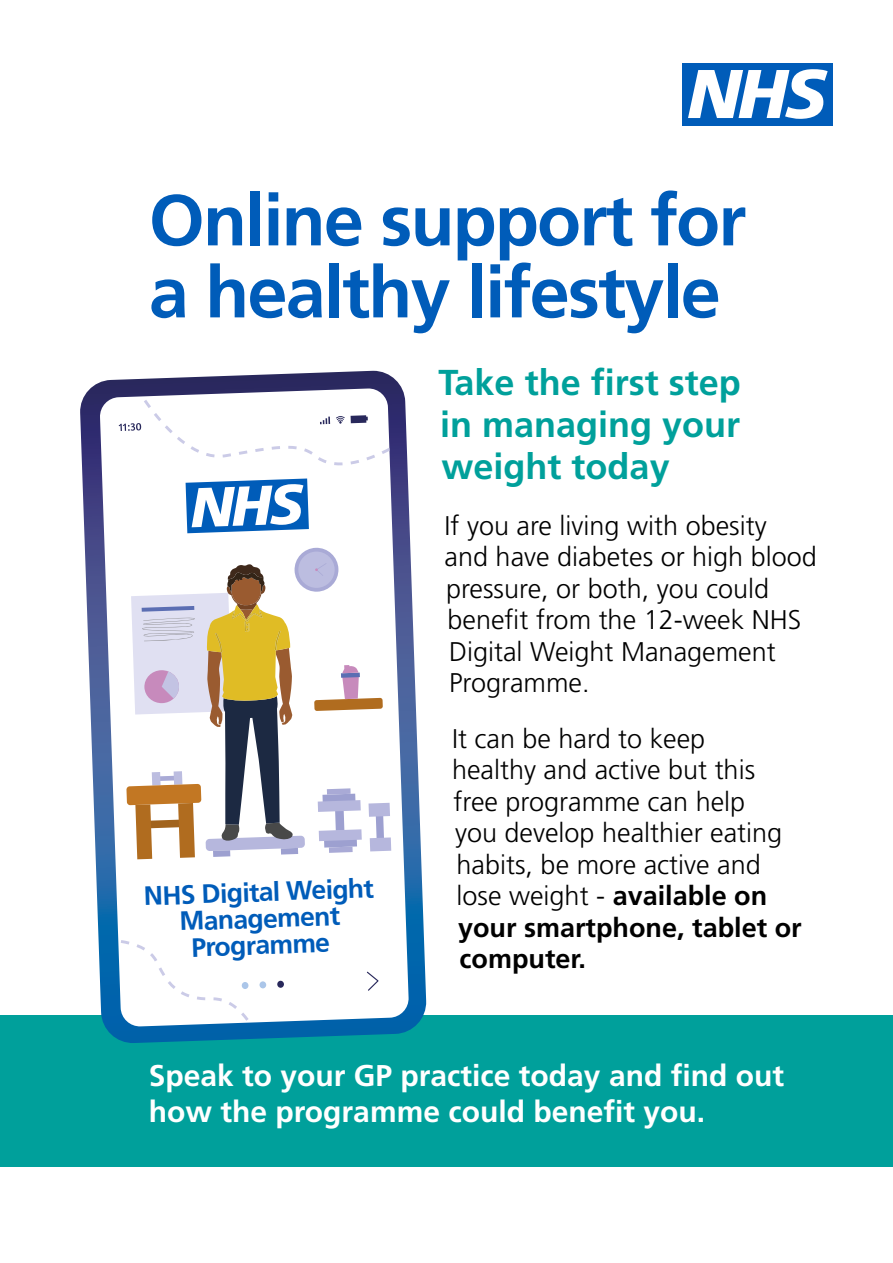
<style>
.page{position:relative;width:893px;height:1263px;background:#fff}
.page>*{position:absolute;margin:0;border:0;box-sizing:border-box;transform-origin:0 0}
.t1{font:700 72px/72px "Frutiger LT Std";letter-spacing:-.025em;color:#005cb9}
.t2{font:700 36px/42px "Frutiger LT Std";color:#00a09b;text-align:justify}
.t3{font:700 30px/36px "Frutiger LT Std";color:#fff}
.t4{font:300 27px/31.5px "Frutiger LT Std";color:#000}
.t5{font:700 26.55px/26.5px "Frutiger LT Std";color:#005cb9;text-align:center}
.s1{font-weight:700}
</style>
<div class="page">
<div style="left:0;top:1016px;width:893px;height:151px;background:#00a09b"></div>
<div style="left:682px;top:63px;width:150px;height:62px;background:#005cb9"></div>
<svg style="left:688px;top:69px;width:140px;height:50px"></svg>
<svg style="left:80px;top:371px;width:347px;height:672px"></svg>
<svg style="left:100px;top:388px;width:309px;height:639px"></svg>
<div style="left:259px;top:981px;width:7px;height:7px;background:#abc6e9;border-radius:50%"></div>
<div style="left:277px;top:981px;width:7px;height:7px;background:#28285b;border-radius:50%"></div>
<svg style="left:367px;top:972px;width:11px;height:19px"></svg>
<svg style="left:318px;top:788px;width:44px;height:65px"></svg>
<svg style="left:369px;top:803px;width:22px;height:48px"></svg>
<svg style="left:294px;top:547px;width:45px;height:45px"></svg>
<div style="left:298px;top:551px;width:37px;height:37px;background:#bcbde0;border-radius:50%"></div>
<svg style="left:315px;top:564px;width:10px;height:12px"></svg>
<svg style="left:314px;top:665px;width:69px;height:46px"></svg>
<svg style="left:119px;top:400px;width:270px;height:65px"></svg>
<svg style="left:121px;top:940px;width:128px;height:81px"></svg>
<svg style="left:186px;top:478px;width:123px;height:55px"></svg>
<svg style="left:126px;top:564px;width:179px;height:295px"></svg>
<p class="t1" style="left:149px;top:185px;width:599px">Online support for a healthy lifestyle</p>
<p class="t5" style="left:143px;top:883px;width:232px;rotate:-2deg">NHS Digital Weight<br>Management<br>Programme</p>
<p class="t2" style="left:439px;top:361px;width:304px">Take the first step in managing your weight today</p>
<p class="t4" style="left:445px;top:510px;width:374px">If you are living with obesity and have diabetes or high blood pressure, or both, you could benefit from the 12-week NHS<br>Digital Weight Management<br>Programme.</p>
<p class="t4" style="left:452px;top:723px;width:351px">It can be hard to keep<br>healthy and active but this free programme can help<br>you develop healthier eating habits, be more active and lose weight - <span class="s1">available on your smartphone, tablet or computer.</span></p>
<p class="t3" style="left:149px;top:1057px;width:637px">Speak to your GP practice today and find out how the programme could benefit you.</p>
</div>
